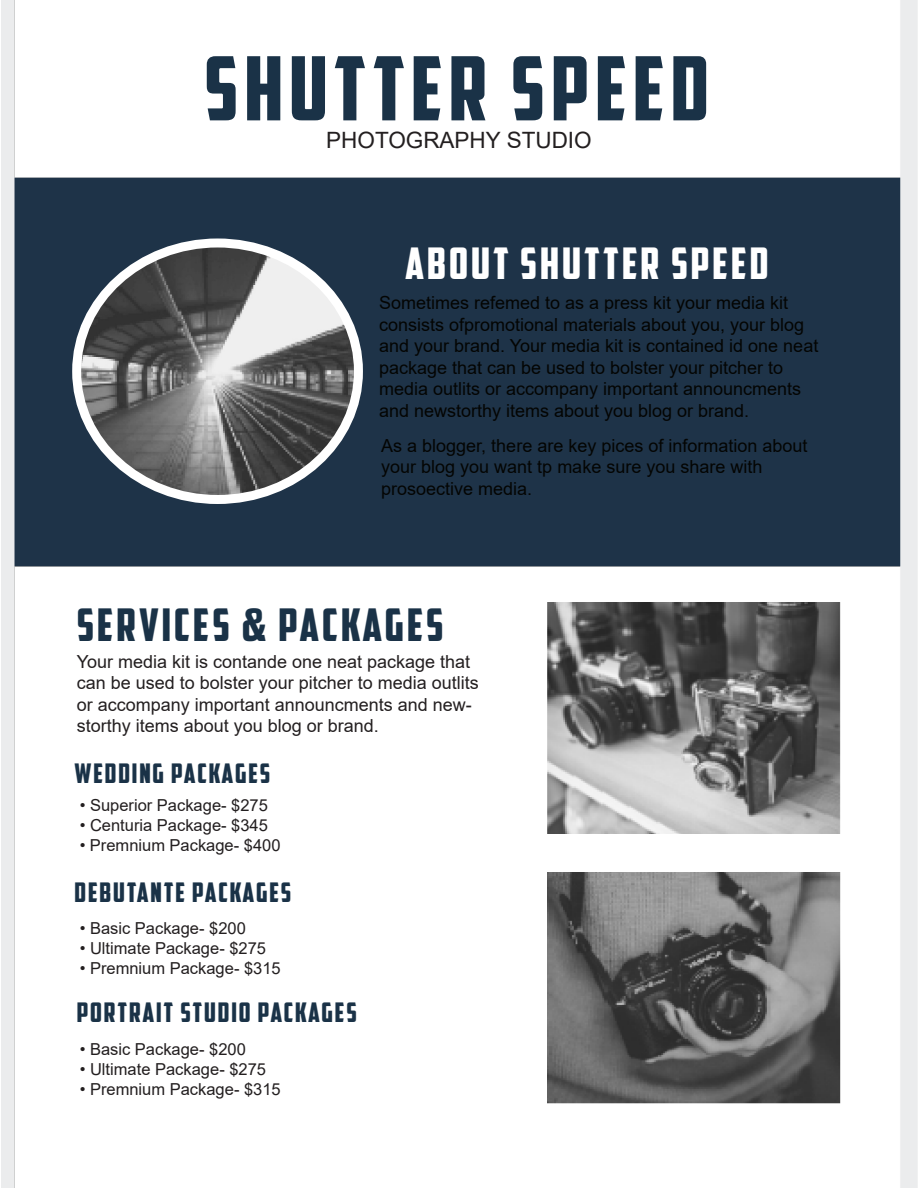
<style>
.page{position:relative;width:918px;height:1188px;background:#fff}
.page>*{position:absolute;margin:0;border:0;box-sizing:border-box;transform-origin:0 0}
.t1{font:88.5px "American Captain";letter-spacing:.07em;color:#1a3247}
.t2{font:45px "American Captain";letter-spacing:.07em;color:#1a3247}
.t3{font:43.5px "American Captain";letter-spacing:.07em;color:#fff}
.t4{font:27px "American Captain";letter-spacing:.07em;color:#1a3247}
.t5{font:22.5px "Arial";color:#231f20}
.t6{font:18px/21.6px "Arial";color:#040503}
.t7{font:18px/21.6px "Arial";color:#231f20}
.t8{font:16.5px "Arial";color:#231f20}
</style>
<div class="page">
<img style="left:2px;top:0;width:916px;height:1188px">
<img style="left:548px;top:603px;width:293px;height:231px">
<img style="left:548px;top:873px;width:293px;height:231px">
<img style="left:77px;top:243px;width:281px;height:257px">
<div style="left:72px;top:238px;width:291px;height:266px;border:9px solid #fff;border-radius:50%"></div>
<p class="t1" style="left:204px;top:35px;width:506px">SHUTTER SPEED</p>
<p class="t5" style="left:326px;top:125px;width:267px">PHOTOGRAPHY STUDIO</p>
<p class="t3" style="left:405px;top:237px;width:365px">ABOUT SHUTTER SPEED</p>
<p class="t6" style="left:379px;top:292px;width:441px">Sometimes refemed to as a press kit your media kit consists ofpromotional materials about you, your blog and your brand. Your media kit is contained id one neat package that can be used to bolster your pitcher to</p>
<p class="t6" style="left:379px;top:378px;width:424px">media outlits or accompany important announcments and newstorthy items about you blog or brand.</p>
<p class="t6" style="left:381px;top:434px;width:428px">As a blogger, there are key pices of information about your blog you want tp make sure you share with</p>
<p class="t6" style="left:381px;top:478px;width:153px">prosoective media.</p>
<p class="t2" style="left:77px;top:597px;width:369px">SERVICES &amp; PACKAGES</p>
<p class="t7" style="left:77px;top:650px;width:404px">Your media kit is contande one neat package that can be used to bolster your pitcher to media outlits or accompany important announcments and new&shy;storthy items about you blog or brand.</p>
<p class="t4" style="left:75px;top:757px;width:197px">weDDING PACKAGES</p>
<p class="t8" style="left:80px;top:794px;width:190px">• Superior Package- $275</p>
<p class="t8" style="left:80px;top:814px;width:190px">• Centuria Package- $345</p>
<p class="t8" style="left:80px;top:834px;width:202px">• Premnium Package- $400</p>
<p class="t4" style="left:75px;top:876px;width:218px">DEBUTANTE PACKAGES</p>
<p class="t8" style="left:80px;top:917px;width:168px">• Basic Package- $200</p>
<p class="t8" style="left:80px;top:937px;width:188px">• Ultimate Package- $275</p>
<p class="t8" style="left:80px;top:957px;width:203px">• Premnium Package- $315</p>
<p class="t4" style="left:77px;top:997px;width:282px">PORTRAIT STUDIO PACKAGES</p>
<p class="t8" style="left:80px;top:1038px;width:168px">• Basic Package- $200</p>
<p class="t8" style="left:80px;top:1058px;width:188px">• Ultimate Package- $275</p>
<p class="t8" style="left:80px;top:1078px;width:203px">• Premnium Package- $315</p>
</div>
